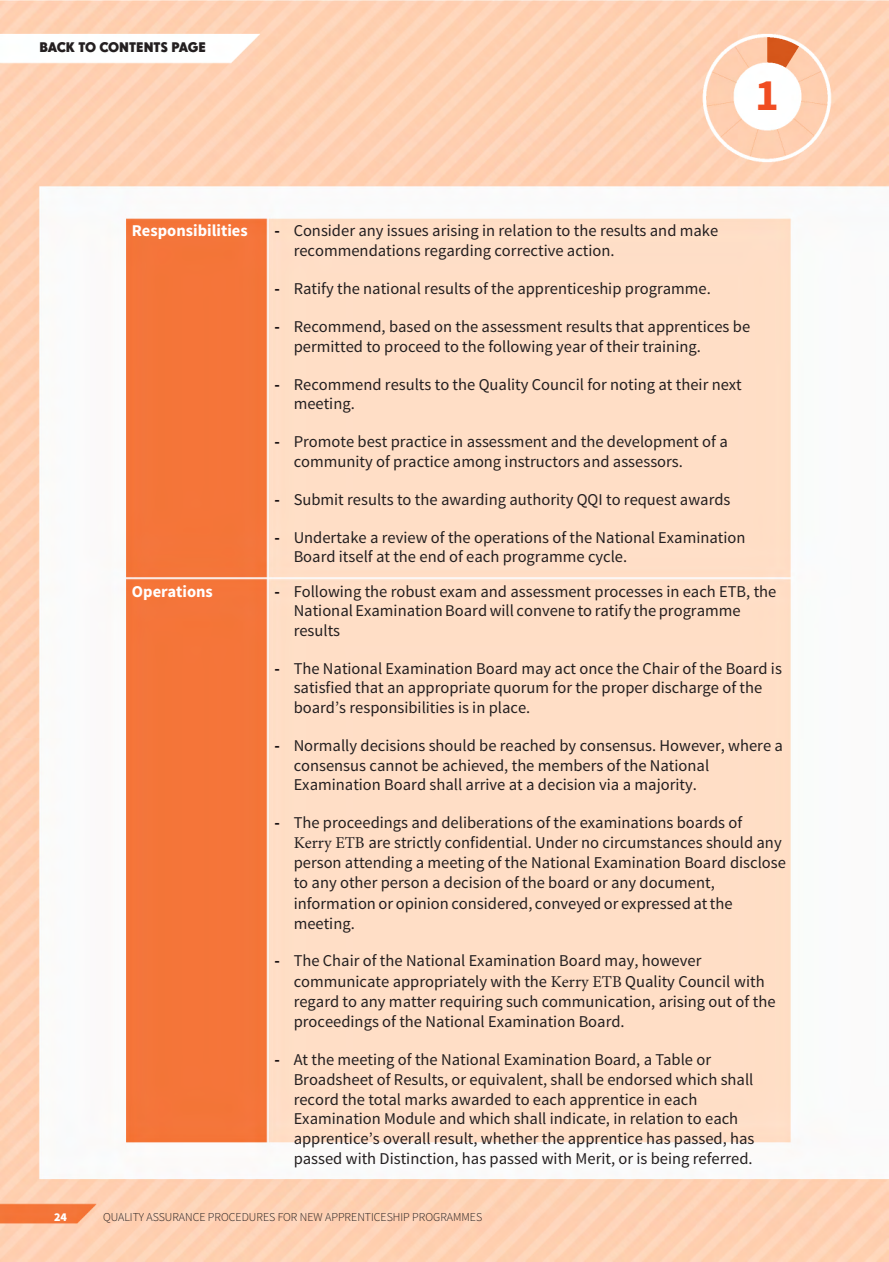
<style>
.page{position:relative;width:889px;height:1262px;background:#fff}
.page>*{position:absolute;margin:0;border:0;box-sizing:border-box;transform-origin:0 0}
.t1{font:700 45px "Source Sans Pro";color:#f04d22}
.t2{font:16.5px/19.8px "Source Sans Pro";color:#231f20}
.t3{font:700 16.5px "Source Sans Pro";color:#fff}
.t4{font:700 13.5px "Super Grotesk Pro";color:#231f20}
.t5{font:300 12px "Source Sans Pro";color:#231f20}
.t6{font:900 12px "Source Sans Pro";color:#fff}
.s1{font-weight:700;color:#1b1314}
.s2{font-family:"Minion Pro"}
</style>
<div class="page">
<img style="left:0;top:0;width:889px;height:1261px">
<p class="t4" style="left:39px;top:42px;width:168px">BACK TO CONTENTS PAGE</p>
<p class="t1" style="left:755px;top:78px;width:25px">1</p>
<p class="t3" style="left:132px;top:225px;width:117px">Responsibilities</p>
<p class="t2" style="left:294px;top:222px;width:426px;text-indent:-19px"><span class="s1">-</span> Consider any issues arising in relation to the results and make recommendations regarding corrective action.</p>
<p class="t2" style="left:274px;top:280px;width:438px"><span class="s1">-</span> Ratify the national results of the apprenticeship programme.</p>
<p class="t2" style="left:294px;top:318px;width:458px;text-indent:-19px"><span class="s1">-</span> Recommend, based on the assessment results that apprentices be permitted to proceed to the following year of their training.</p>
<p class="t2" style="left:294px;top:375px;width:450px;text-indent:-19px"><span class="s1">-</span> Recommend results to the Quality Council for noting at their next meeting.</p>
<p class="t2" style="left:294px;top:433px;width:435px;text-indent:-19px"><span class="s1">-</span> Promote best practice in assessment and the development of a community of practice among instructors and assessors.</p>
<p class="t2" style="left:274px;top:490px;width:457px"><span class="s1">-</span> Submit results to the awarding authority QQI to request awards</p>
<p class="t2" style="left:294px;top:528px;width:453px;text-indent:-19px"><span class="s1">-</span> Undertake a review of the operations of the National Examination<br>Board itself at the end of each programme cycle.</p>
<p class="t3" style="left:132px;top:585px;width:82px">Operations</p>
<p class="t2" style="left:294px;top:583px;width:484px;text-indent:-19px"><span class="s1">-</span> Following the robust exam and assessment processes in each ETB, the<br>National Examination Board will convene to ratify the programme results</p>
<p class="t2" style="left:294px;top:659px;width:490px;text-indent:-19px"><span class="s1">-</span> The National Examination Board may act once the Chair of the Board is satisfied that an appropriate quorum for the proper discharge of the board’s responsibilities is in place.</p>
<p class="t2" style="left:294px;top:736px;width:491px;text-indent:-19px"><span class="s1">-</span> Normally decisions should be reached by consensus. However, where a consensus cannot be achieved, the members of the National<br>Examination Board shall arrive at a decision via a majority.</p>
<p class="t2" style="left:294px;top:813px;width:494px;line-height:20.2px;text-indent:-19px"><span class="s1">-</span> The proceedings and deliberations of the examinations boards of<br><span class="s2">Kerry ETB</span> are strictly confidential. Under no circumstances should any person attending a meeting of the National Examination Board disclose to any other person a decision of the board or any document, information or opinion considered, conveyed or expressed at the meeting.</p>
<p class="t2" style="left:294px;top:952px;width:483px;line-height:20.2px;text-indent:-19px"><span class="s1">-</span> The Chair of the National Examination Board may, however communicate appropriately with the <span class="s2">Kerry ETB</span> Quality Council with regard to any matter requiring such communication, arising out of the proceedings of the National Examination Board.</p>
<p class="t2" style="left:294px;top:1050px;width:462px;text-indent:-19px"><span class="s1">-</span> At the meeting of the National Examination Board, a Table or Broadsheet of Results, or equivalent, shall be endorsed which shall record the total marks awarded to each apprentice in each Examination Module and which shall indicate, in relation to each apprentice’s overall result, whether the apprentice has passed, has passed with Distinction, has passed with Merit, or is being referred.</p>
<p class="t6" style="left:54px;top:1212px;width:14px">24</p>
<p class="t5" style="left:103px;top:1211px;width:380px">QUALITY ASSURANCE PROCEDURES FOR NEW APPRENTICESHIP PROGRAMMES</p>
</div>
